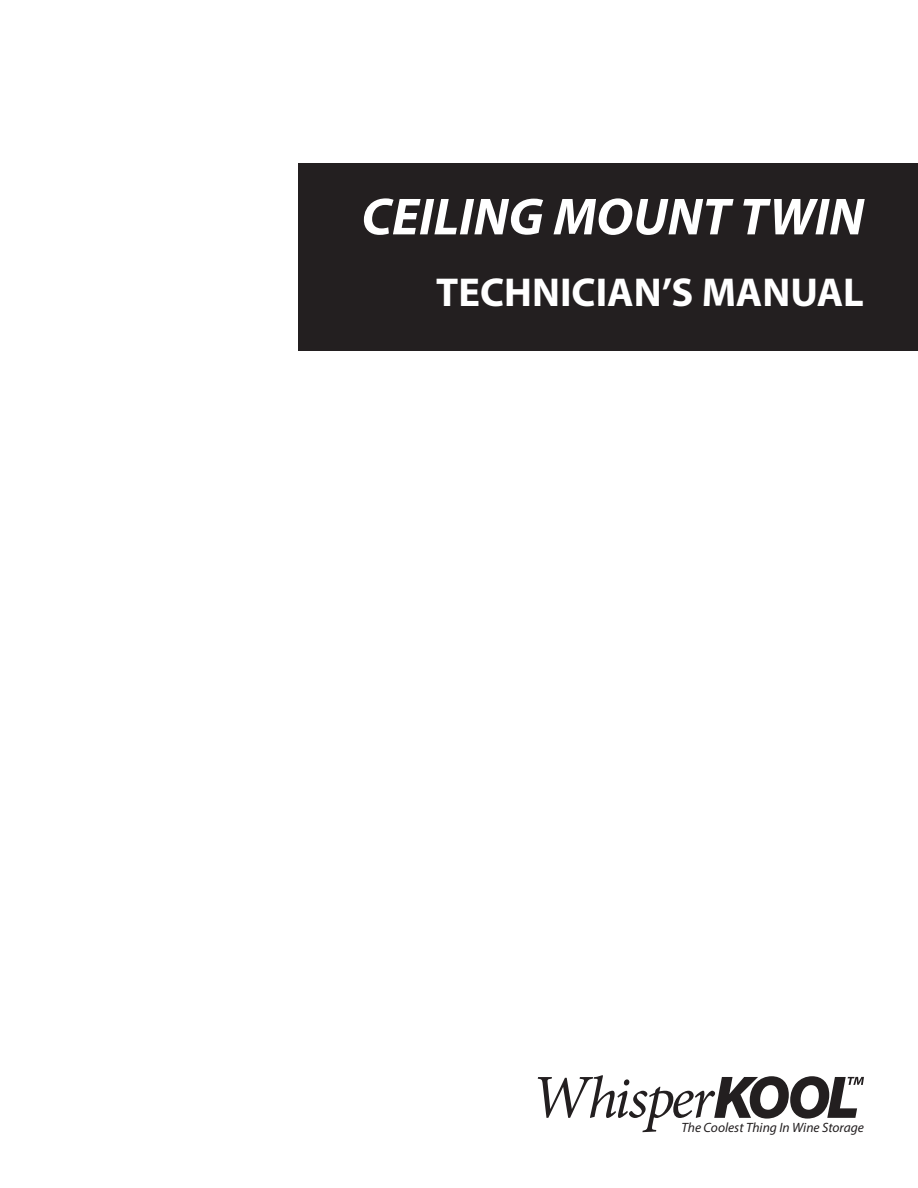
<style>
.page{position:relative;width:918px;height:1188px;background:#fff}
.page>*{position:absolute;margin:0;border:0;box-sizing:border-box;transform-origin:0 0}
.t1{font:italic 700 52.5px "Myriad Pro";color:#fff}
.t2{font:700 40.5px "Myriad Pro";color:#fff}
.t3{font:italic 13.5px "Myriad Pro";color:#231f20}
</style>
<div class="page">
<div style="left:299px;top:164px;width:619px;height:187px;background:#231f20"></div>
<svg style="left:538px;top:1075px;width:326px;height:57px"></svg>
<p class="t1" style="left:361px;top:183px;width:504px">CEILING MOUNT TWIN</p>
<p class="t2" style="left:436px;top:266px;width:429px">TECHNICIAN’S MANUAL</p>
<p class="t3" style="left:681px;top:1119px;width:184px">The Coolest Thing In Wine Storage</p>
</div>
